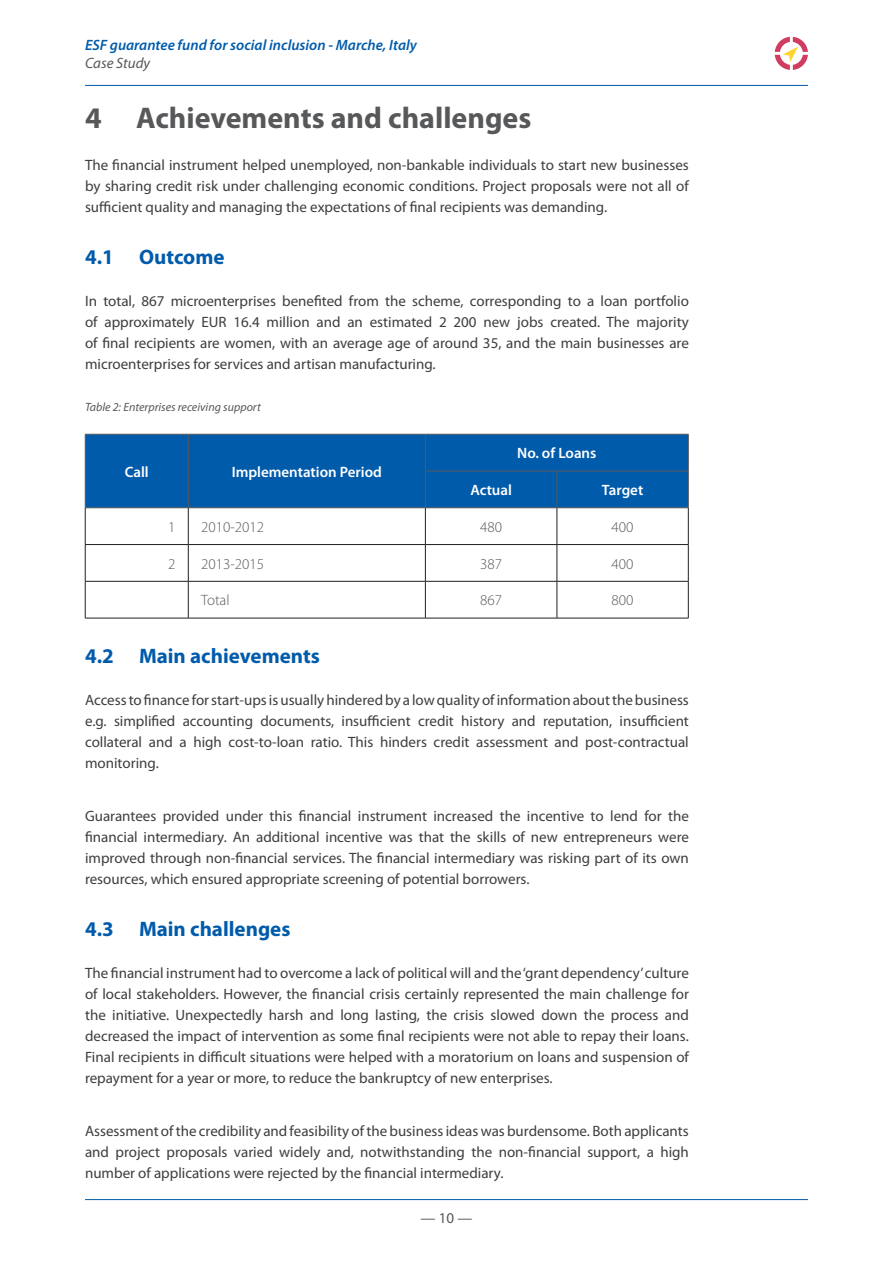
<style>
.page{position:relative;width:893px;height:1263px;background:#fff}
.page>*{position:absolute;margin:0;border:0;box-sizing:border-box;transform-origin:0 0}
.headline_1{font:700 30px "Myriad Pro";color:#57585a}
.headline_2{font:700 21px "Myriad Pro";color:#015bab}
.body_text{font:15px/21px "Myriad Pro";color:#3e3e3f;text-align:justify}
.t1{font:italic 600 15px "Myriad Pro";color:#015bab}
.table_header_1{font:600 15px "Myriad Pro";color:#fff}
.table_body_1{font:300 15px "Myriad Pro";color:#57585a}
.t2{font:italic 15px "Myriad Pro";color:#57585a}
.t3{font:15px "Myriad Pro";color:#57585a}
.t4{font:italic 12px "Myriad Pro";color:#57585a}
</style>
<div class="page">
<hr style="left:85px;top:1199px;width:723px;height:1px;background:#015bab">
<hr style="left:85px;top:85px;width:723px;height:1px;background:#015bab">
<svg style="left:775px;top:37px;width:33px;height:33px"></svg>
<div style="left:86px;top:435px;width:602px;height:72px;background:#015bab"></div>
<hr style="left:188px;top:434px;width:1px;height:37px;background:#57585a">
<hr style="left:425px;top:434px;width:1px;height:37px;background:#57585a">
<hr style="left:188px;top:471px;width:1px;height:37px;background:#57585a">
<hr style="left:425px;top:471px;width:132px;height:1px;background:#57585a">
<hr style="left:425px;top:471px;width:1px;height:37px;background:#57585a">
<hr style="left:557px;top:471px;width:131px;height:1px;background:#57585a">
<hr style="left:557px;top:471px;width:1px;height:37px;background:#57585a">
<hr style="left:188px;top:508px;width:1px;height:36px;background:#231f20">
<hr style="left:425px;top:508px;width:1px;height:36px;background:#231f20">
<hr style="left:557px;top:508px;width:1px;height:36px;background:#231f20">
<hr style="left:85px;top:544px;width:103px;height:1px;background:#231f20">
<hr style="left:188px;top:544px;width:237px;height:1px;background:#231f20">
<hr style="left:188px;top:545px;width:1px;height:36px;background:#231f20">
<hr style="left:425px;top:544px;width:132px;height:1px;background:#231f20">
<hr style="left:425px;top:545px;width:1px;height:36px;background:#231f20">
<hr style="left:557px;top:544px;width:131px;height:1px;background:#231f20">
<hr style="left:557px;top:545px;width:1px;height:36px;background:#231f20">
<hr style="left:85px;top:581px;width:103px;height:1px;background:#231f20">
<hr style="left:188px;top:581px;width:237px;height:1px;background:#231f20">
<hr style="left:188px;top:581px;width:1px;height:37px;background:#231f20">
<hr style="left:425px;top:581px;width:132px;height:1px;background:#231f20">
<hr style="left:425px;top:581px;width:1px;height:37px;background:#231f20">
<hr style="left:557px;top:581px;width:131px;height:1px;background:#231f20">
<hr style="left:557px;top:581px;width:1px;height:37px;background:#231f20">
<hr style="left:85px;top:434px;width:103px;height:1px;background:#57585a">
<hr style="left:85px;top:434px;width:1px;height:37px;background:#57585a">
<hr style="left:188px;top:434px;width:237px;height:1px;background:#57585a">
<hr style="left:425px;top:434px;width:132px;height:1px;background:#57585a">
<hr style="left:557px;top:434px;width:131px;height:1px;background:#57585a">
<hr style="left:688px;top:434px;width:1px;height:37px;background:#57585a">
<hr style="left:85px;top:471px;width:1px;height:37px;background:#57585a">
<hr style="left:688px;top:471px;width:1px;height:37px;background:#57585a">
<hr style="left:85px;top:507px;width:103px;height:1px;background:#57585a">
<hr style="left:188px;top:507px;width:237px;height:1px;background:#57585a">
<hr style="left:425px;top:507px;width:132px;height:1px;background:#57585a">
<hr style="left:557px;top:507px;width:131px;height:1px;background:#57585a">
<hr style="left:85px;top:508px;width:1px;height:36px;background:#231f20">
<hr style="left:688px;top:508px;width:1px;height:36px;background:#231f20">
<hr style="left:85px;top:545px;width:1px;height:36px;background:#231f20">
<hr style="left:688px;top:545px;width:1px;height:36px;background:#231f20">
<hr style="left:85px;top:581px;width:1px;height:37px;background:#231f20">
<hr style="left:688px;top:581px;width:1px;height:37px;background:#231f20">
<hr style="left:85px;top:618px;width:103px;height:1px;background:#231f20">
<hr style="left:188px;top:618px;width:237px;height:1px;background:#231f20">
<hr style="left:425px;top:618px;width:132px;height:1px;background:#231f20">
<hr style="left:557px;top:618px;width:131px;height:1px;background:#231f20">
<p class="t1" style="left:85px;top:36px;width:333px">ESF guarantee fund for social inclusion - Marche, Italy</p>
<p class="t2" style="left:85px;top:53px;width:67px">Case Study</p>
<p class="headline_1" style="left:85px;top:101px;width:448px">4 Achievements and challenges</p>
<p class="body_text" style="left:85px;top:154px;width:605px">The financial instrument helped unemployed, non‑bankable individuals to start new businesses by sharing credit risk under challenging economic conditions. Project proposals were not all of sufficient quality and managing the expectations of final recipients was demanding.</p>
<p class="headline_2" style="left:85px;top:245px;width:141px">4.1 Outcome</p>
<p class="body_text" style="left:85px;top:291px;width:605px">In total, 867 microenterprises benefited from the scheme, corresponding to a loan portfolio of approximately EUR 16.4 million and an estimated 2 200 new jobs created. The majority of final recipients are women, with an average age of around 35, and the main businesses are microenterprises for services and artisan manufacturing.</p>
<p class="t4" style="left:85px;top:400px;width:177px">Table 2: Enterprises receiving support</p>
<p class="table_header_1" style="left:125px;top:463px;width:26px">Call</p>
<p class="table_header_1" style="left:232px;top:463px;width:152px">Implementation Period</p>
<p class="table_header_1" style="left:517px;top:445px;width:81px">No. of Loans</p>
<p class="table_header_1" style="left:470px;top:482px;width:43px">Actual</p>
<p class="table_header_1" style="left:602px;top:482px;width:43px">Target</p>
<p class="table_body_1" style="left:168px;top:518px;width:9px">1</p>
<p class="table_body_1" style="left:201px;top:518px;width:65px">2010-2012</p>
<p class="table_body_1" style="left:480px;top:518px;width:23px">480</p>
<p class="table_body_1" style="left:612px;top:518px;width:23px">400</p>
<p class="table_body_1" style="left:168px;top:555px;width:9px">2</p>
<p class="table_body_1" style="left:201px;top:555px;width:65px">2013-2015</p>
<p class="table_body_1" style="left:480px;top:555px;width:23px">387</p>
<p class="table_body_1" style="left:612px;top:555px;width:23px">400</p>
<p class="table_body_1" style="left:201px;top:592px;width:30px">Total</p>
<p class="table_body_1" style="left:480px;top:592px;width:23px">867</p>
<p class="table_body_1" style="left:612px;top:592px;width:23px">800</p>
<p class="headline_2" style="left:85px;top:644px;width:236px">4.2 Main achievements</p>
<p class="body_text" style="left:85px;top:690px;width:605px">Access to finance for start‑ups is usually hindered by a low quality of information about the business e.g. simplified accounting documents, insufficient credit history and reputation, insufficient collateral and a high cost‑to‑loan ratio. This hinders credit assessment and post‑contractual monitoring.</p>
<p class="body_text" style="left:85px;top:805px;width:605px">Guarantees provided under this financial instrument increased the incentive to lend for the financial intermediary. An additional incentive was that the skills of new entrepreneurs were improved through non‑financial services. The financial intermediary was risking part of its own resources, which ensured appropriate screening of potential borrowers.</p>
<p class="headline_2" style="left:85px;top:917px;width:207px">4.3 Main challenges</p>
<p class="body_text" style="left:85px;top:963px;width:605px">The financial instrument had to overcome a lack of political will and the ‘grant dependency’ culture of local stakeholders. However, the financial crisis certainly represented the main challenge for the initiative. Unexpectedly harsh and long lasting, the crisis slowed down the process and decreased the impact of intervention as some final recipients were not able to repay their loans.<br>Final recipients in difficult situations were helped with a moratorium on loans and suspension of repayment for a year or more, to reduce the bankruptcy of new enterprises.</p>
<p class="body_text" style="left:85px;top:1120px;width:605px">Assessment of the credibility and feasibility of the business ideas was burdensome. Both applicants and project proposals varied widely and, notwithstanding the non‑financial support, a high number of applications were rejected by the financial intermediary.</p>
<p class="t3" style="left:421px;top:1210px;width:53px">— 10 —</p>
</div>
